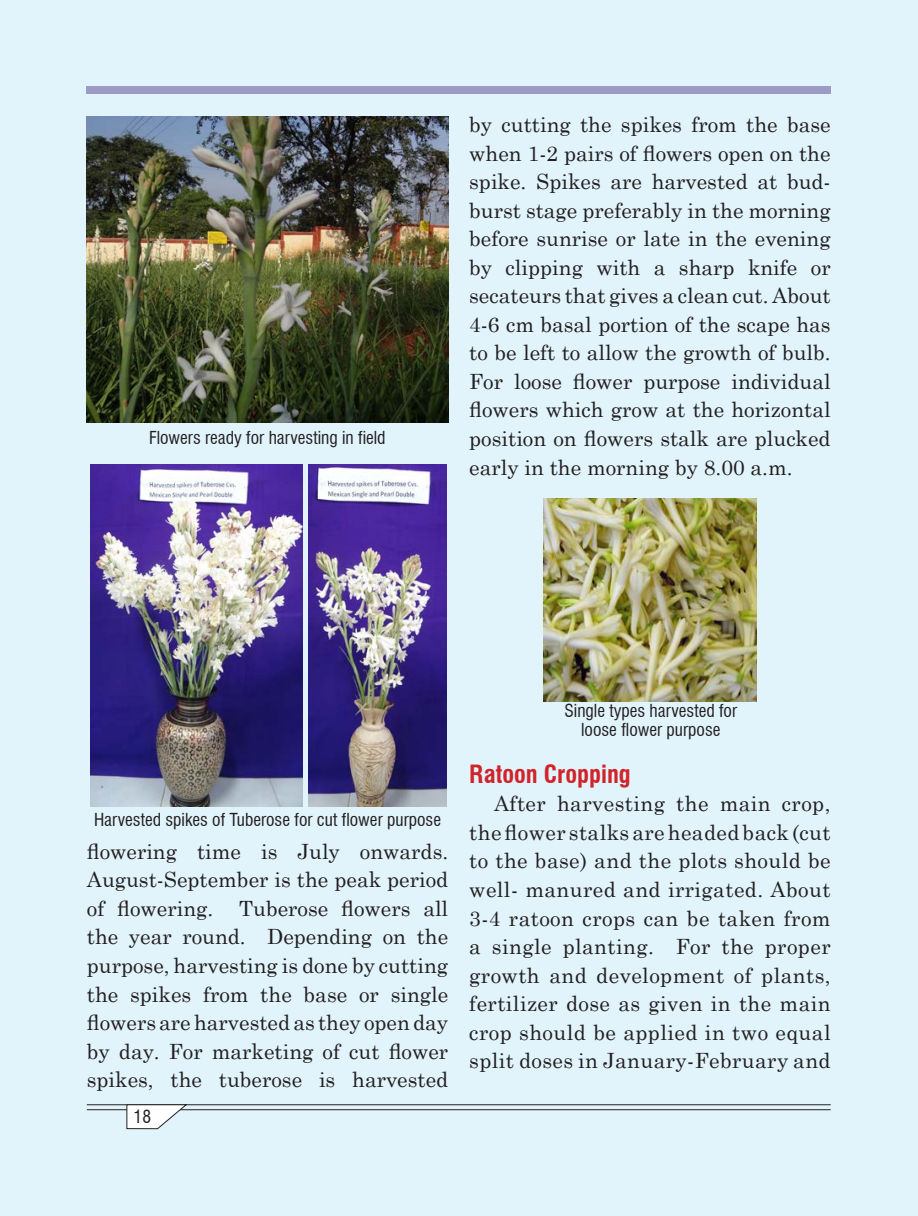
<style>
.page{position:relative;width:918px;height:1216px;background:#fff}
.page>*{position:absolute;margin:0;border:0;box-sizing:border-box;transform-origin:0 0}
.t1{font:700 condensed 24.5px "Swiss 721 BT";color:#d1232a}
.t2{font:21px/28.5px "Century Schoolbook";color:#231f20;text-align:justify}
.t3{font:condensed 17.5px/19.2px "Swiss 721 BT";color:#231f20;text-align:center}
</style>
<div class="page">
<div style="left:0;top:0;width:918px;height:1215px;background:#e1f4fc"></div>
<hr style="left:87px;top:1104px;width:743px;height:1px;background:#231f20">
<hr style="left:87px;top:1109px;width:743px;height:1px;background:#231f20">
<svg style="left:126px;top:1104px;width:62px;height:25px"></svg>
<div style="left:87px;top:87px;width:744px;height:7px;background:#9b9bc6"></div>
<img style="left:309px;top:464px;width:137px;height:343px">
<img style="left:91px;top:464px;width:212px;height:342px">
<img style="left:543px;top:499px;width:214px;height:202px">
<img style="left:87px;top:117px;width:361px;height:306px">
<p class="t3" style="left:149px;top:428px;width:238px">Flowers ready for harvesting in field</p>
<p class="t2" style="left:469px;top:108px;width:363px">by cutting the spikes from the base when 1-2 pairs of flowers open on the spike. Spikes are harvested at bud&shy;burst stage preferably in the morning before sunrise or late in the evening by clipping with a sharp knife or secateurs that gives a clean cut. About 4-6 cm basal portion of the scape has to be left to allow the growth of bulb.<br>For loose flower purpose individual flowers which grow at the horizontal position on flowers stalk are plucked early in the morning by 8.00 a.m.</p>
<p class="t3" style="left:94px;top:809px;width:348px">Harvested spikes of Tuberose for cut flower purpose</p>
<p class="t2" style="left:87px;top:835px;width:363px">flowering time is July onwards.<br>August-September is the peak period of flowering. Tuberose flowers all the year round. Depending on the purpose, harvesting is done by cutting the spikes from the base or single flowers are harvested as they open day by day. For marketing of cut flower spikes, the tuberose is harvested</p>
<p class="t3" style="left:134px;top:1106px;width:19px">18</p>
<p class="t3" style="left:564px;top:700px;width:174px">Single types harvested for loose flower purpose</p>
<p class="t1" style="left:469px;top:759px;width:163px">Ratoon Cropping</p>
<p class="t2" style="left:469px;top:787px;width:363px;text-indent:25px">After harvesting the main crop, the flower stalks are headed back (cut to the base) and the plots should be well- manured and irrigated. About 3-4 ratoon crops can be taken from a single planting. For the proper growth and development of plants, fertilizer dose as given in the main crop should be applied in two equal split doses in January-February and</p>
</div>
